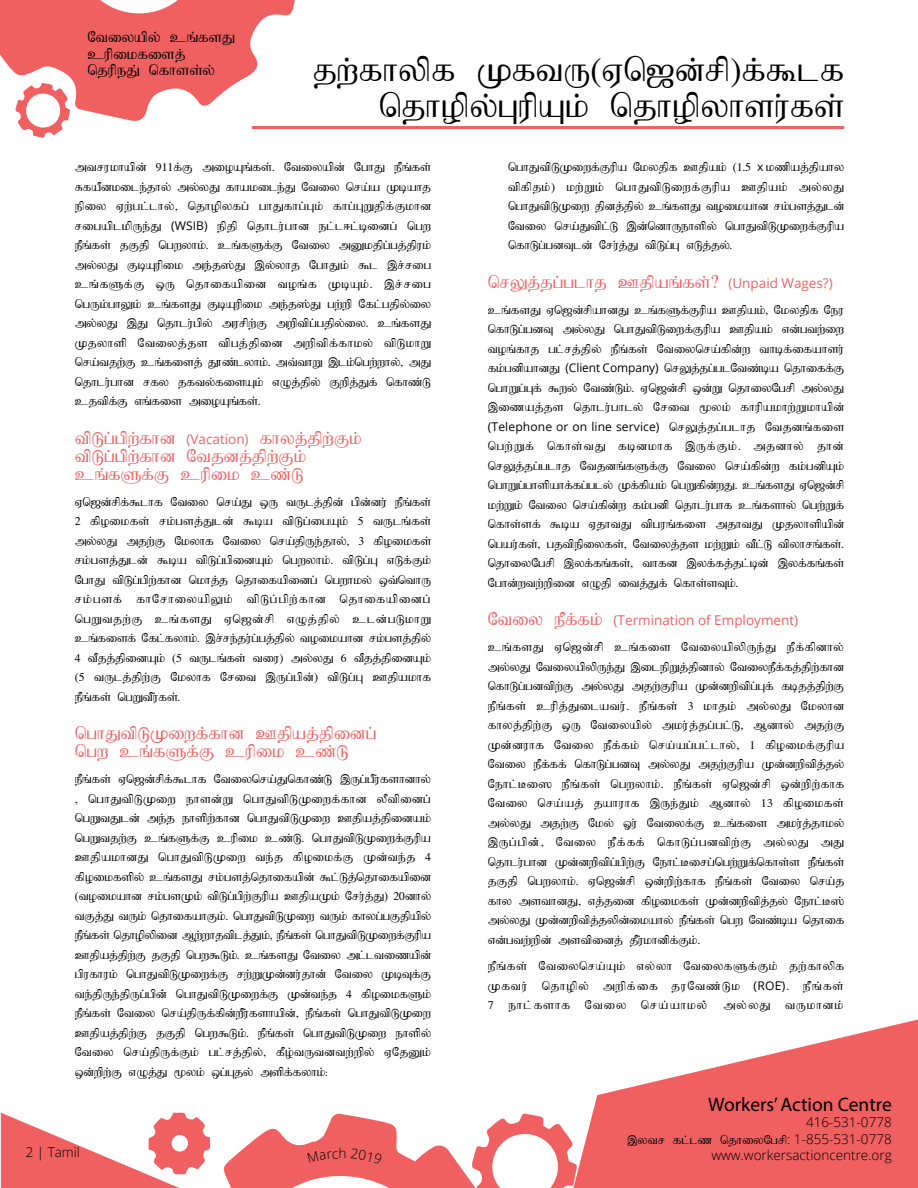
<style>
.page{position:relative;width:918px;height:1188px;background:#fff}
.page>*{position:absolute;margin:0;border:0;box-sizing:border-box;transform-origin:0 0}
.t1{font:37.5px/36px "Bamini";color:#000;text-align:right}
.t2{font:19.5px/18px "Bamini";color:#f16061}
.t3{font:19.5px "Myriad Pro";color:#000}
.t4{font:16.5px/16.5px "Bamini";color:#000}
.t5{font:13.5px/19.5px "Bamini";letter-spacing:-.005em;color:#000;text-align:justify}
.t6{font:300 13.5px "Open Sans";color:#000}
.t7{font:13.5px "Open Sans";color:#f16061}
.t8{font:12px "Open Sans";letter-spacing:.01em;color:#000}
.s1{font-family:"Open Sans";font-size:12px}
.s2{font-family:"Open Sans";font-size:13.5px}
.s3{font-family:"Bamini";font-size:13.5px}
.s4{font-family:"Bamini";font-size:19.5px}
.s5{font-family:"Open Sans";font-weight:300}
</style>
<div class="page">
<svg style="left:577px;top:1020px;width:341px;height:168px;fill:#f16061"></svg>
<svg style="left:0;top:0;width:295px;height:138px"></svg>
<hr style="left:252px;top:126px;width:592px;height:3px;background:#f16061">
<svg style="left:1px;top:1113px;width:576px;height:75px"></svg>
<p class="t4" style="left:87px;top:30px;width:149px">NTIYAPY; CQ;FSJ<br>CUPIKFISJ;<br>NJUPEJ; NFHSS;Y;</p>
<h1 class="t1" style="left:313px;top:54px;width:533px">JW;FHYPF KFTU(VN[D;RP)F;$LF<br>NJHOPY;GUPAK; NJHOPYHSU;FS;</h1>
<p class="t5" style="left:75px;top:158px;width:358px">MTRUKHAPD; 911F;F MIOAQ;FS;. NTIYAPD; NGHJ EPQ;FS; RFAPDKILE;JHY; MY;YJ FHAKILE;J NTIY NRA;A KBAHJ EPIY VW;GL;LHY;&gt; NJHOPYFG; GHJFHG;GK; FHG;GWJPF;FKHD RIGAPLKPUE;J <span class="s1">(WSIB)</span> EPJP NJHLU;GHD EL;L&lt;L;BIDG; NGW EPQ;FS; JFJP NGWYHK;. CQ;FSF;F NTIY MDKJPG;GJ;JPUK; MY;YJ FBAUPIK ME;J];J ,Y;YHJ NGHJK; $L ,R;RIG CQ;FSF;F XU NJHIFAPID TOQ;F KBAK;. ,R;RIG NGUK;GHYK; CQ;FSJ FBAUPIK ME;J];J GW;WP NFL;GJPY;IY MY;YJ ,J NJHLU;GPY; MURPW;F MWPTPG;GJPY;IY. CQ;FSJ KJYHSP NTIYJ;JS TPGJ;JPID MWPTPF;FHKY; TPLKHW NRA;TJW;F CQ;FISJ; J}Z;LYHK;. MT;THW ,LK;NGW;WHY;&gt; MJ NJHLU;GHD RFY JFTY;FISAK; VOJ;JPY; FWPJ;JF; NFHZ;L CJTPF;F VQ;FIS MIOAQ;FS;.</p>
<h2 class="t2" style="left:75px;top:430px;width:289px">TPLG;GPW;FHD <span class="s2">(Vacation)</span> FHYJ;JPW;FK;<br>TPLG;GPW;FHD NTJDJ;JPW;FK;<br>CQ;FSF;F CUPIK CZ;L</h2>
<p class="t5" style="left:75px;top:493px;width:358px">VN[D;RPF;$LHF NTIY NRA;J XU TULJ;JPD; GPD;DU; EPQ;FS; 2 FPOIKFS; RK;GSJ;JLD; $BA TPLG;IGAK; 5 TULQ;FS; MY;YJ MJW;F NKYHF NTIY NRA;JPUE;JHY;&gt; 3 FPOIKFS; RK;GSJ;JLD; $BA TPLG;GPIDAK; NGWYHK;. TPLG;G VLF;FK; NGHJ TPLG;GPW;FHD NKHJ;J NJHIFAPIDG; NGWHKY; XT;NTHU RK;GSF; FHNRHIYAPYK; TPLG;GPW;FHD NJHIFAPIDG; NGWTJW;F CQ;FSJ VN[D;RP VOJ;JPY; CLD;GLKHW CQ;FISF; NFL;FYHK;. ,R;RE;JU;G;GJ;JPY; TOIKAHD RK;GSJ;JPY; 4 TPJJ;JPIDAK; (5 TULQ;FS; TIU) MY;YJ 6 TPJJ;JPIDAK; (5 TULJ;JPW;F NKYHF NRIT ,UG;GPD;) TPLG;G CJPAKHF EPQ;FS; NGWTPU;FS;.</p>
<h2 class="t2" style="left:75px;top:725px;width:303px">NGHJTPLKIWF;FHD CJPAJ;JPIDG;<br>NGW CQ;FSF;F CUPIK CZ;L</h2>
<p class="t5" style="left:75px;top:770px;width:358px">EPQ;FS; VN[D;RPF;$LHF NTIYNRA;JNFHZ;L ,UG;GPU;FSHDHY; &gt; NGHJTPLKIW EHSD;W NGHJTPLKIWF;FHD YPTPIDG; NGWTJLD; ME;J EHSPW;FHD NGHJTPLKIW CJPAJ;JPIDAK; NGWTJW;F CQ;FSF;F CUPIK CZ;L. NGHJTPLKIWF;FUPA CJPAKHDJ NGHJTPLKIW TE;J FPOIKF;F KD;TE;J 4<br>FPOIKFSPY; CQ;FSJ RK;GSJ;NJHIFAPD; $L;LJ;NJHIFAPID (TOIKAHD RK;GSKK; TPLG;GPW;FUPA CJPAKK; NRU;J;J) 20DHY; TFJ;J TUK; NJHIFAHFK;. NGHJTPLKIW TUK; FHYG;GFJPAPY; EPQ;FS; NJHOPYPID MW;WHJTPLJ;JK;&gt; EPQ;FS; NGHJTPLKIWF;FUPA CJPAJ;JPW;F JFJP NGW$LK;. CQ;FSJ NTIY ML;LTIZAPD; GPUFHUK; NGHJTPLKIWF;F RW;WKD;DU;JHD; NTIY KBTF;F TE;JPUE;JPUG;GPD; NGHJTPLKIWF;F KD;TE;J 4 FPOIKFSK; EPQ;FS; NTIY NRA;JPUF;FPD;WPU;FSHAPD;&gt; EPQ;FS; NGHJTPLKIW CJPAJ;JPW;F JFJP NGW$LK;. EPQ;FS; NGHJTPLKIW EHSPY; NTIY NRA;JPUF;FK; GL;RJ;JPY;&gt; FPO;TUTDTW;WPY; VNJDK; XD;WPW;F VOJ;J %YK; XG;GJY; MSPF;FYHK;:</p>
<p class="t5" style="left:508px;top:158px;width:338px">NGHJTPLKIWF;FUPA NKYJPF CJPAK; (1.5 <span class="s1">x</span> KZPAJ;JPAHY TPFPJK;) KW;WK; NGHJTPLIWF;FUPA CJPAK; MY;YJ NGHJTPLKIW JPDJ;JPY; CQ;FSJ TOIKAHD RK;GSJ;JLD; NTIY NRA;JTPL;L ,D;NDHUEHSPY; NGHJTPLKIWF;FUPA NFHLG;GDTLD; NRU;J;J TPLG;G VLJ;JY;.</p>
<h2 class="t2" style="left:488px;top:274px;width:346px">NRYJ;JG;GLHJ CJPAQ;FS;? <span class="s2">(Unpaid Wages?)</span></h2>
<p class="t5" style="left:488px;top:301px;width:358px">CQ;FSJ VN[D;RPAHDJ CQ;FSF;FUPA CJPAK;&gt; NKYJPF NEU NFHLG;GDT MY;YJ NGHJTPLIWF;FUPA CJPAK; VD;GTW;IW TOQ;FHJ GL;RJ;JPY; EPQ;FS; NTIYNRA;FPD;W THBF;IFAHSU; FK;GDPAHDJ <span class="s1">(Client Company)</span> NRYJ;JG;GLNTZ;BA NJHIFF;F NGHWG;GF; $WY; NTZ;LK;. VN[D;RP XD;W NJHIYNGRP MY;YJ ,IZAJ;JS NJHLU;GHLY; NRIT %YK; FHUPAKHW;WKHAPD;</p>
<p class="t8" style="left:488px;top:418px;width:358px">(Telephone or on line service) <span class="s3">NRYJ;JG;GLHJ NTJDQ;FIS</span></p>
<p class="t5" style="left:488px;top:437px;width:358px">NGW;WF; NFHS;TJ FBDKHF ,UF;FK;. MJDHY; JHD; NRYJ;JG;GLHJ NTJDQ;FSF;F NTIY NRA;FPD;W FK;GDPAK; NGHWG;GHSPAHF;FG;GLY; KF;FPAK; NGWFPD;WJ. CQ;FSJ VN[D;RP KW;WK; NTIY NRA;FPD;W FK;GDP NJHLU;GHF CQ;FSHY; NGW;WF; NFHS;SF; $BA VJHTJ TPGUQ;FIS MJHTJ KJYHSPAPD; NGAU;FS;&gt; GJTPEPIYFS;&gt; NTIYJ;JS KW;WK; TPL;L TPYHRQ;FS;.<br>NJHIYNGRP ,YF;FQ;FS;&gt; THFD ,YF;FJ;JL;BD; ,YF;FQ;FS; NGHD;WTW;WPID VOJP ITJ;JF; NFHS;STK;.</p>
<p class="t7" style="left:488px;top:611px;width:312px"><span class="s4">NTIY EPF;FK;</span> (Termination of Employment)</p>
<p class="t5" style="left:488px;top:638px;width:358px">CQ;FSJ VN[D;RP CQ;FIS NTIYAPYPUE;J EPF;FPDHY; MY;YJ NTIYAPYPUE;J ,ILEPWJ;JPDHY; NTIYEPF;FJ;JPW;FHD NFHLG;GDTPW;F MY;YJ MJW;FUPA KD;DWPTPG;GF; FBJJ;JPW;F EPQ;FS; CUPJ;JILATU;. EPQ;FS; 3 KHJK; MY;YJ NKYHD FHYJ;JPW;F XU NTIYAPY; MKU;J;JG;GL;L&gt; MDHY; MJW;F KD;DUHF NTIY EPF;FK; NRA;AG;GL;LHY;&gt; 1 FPOIKF;FUPA NTIY EPF;FF; NFHLG;GDT MY;YJ MJW;FUPA KD;DWPTPJ;JY; NEHL;BI] EPQ;FS; NGWYHK;. EPQ;FS; VN[D;RP XD;WPW;FHF NTIY NRA;AJ; JAHUHF ,UE;JK; MDHY; 13 FPOIKFS; MY;YJ MJW;F NKY; XU; NTIYF;F CQ;FIS MKU;J;JHKY; ,UG;GPD;&gt; NTIY EPF;FF; NFHLG;GDTPW;F MY;YJ MJ NJHLU;GHD KD;DWPTPG;GPW;F NEHL;BIRG;NGW;WF;NFHS;S EPQ;FS; JFJP NGWYHK;. VN[D;RP XD;WPW;FHF EPQ;FS; NTIY NRA;J FHY MSTHDJ&gt; VJ;JID FPOIKFS; KD;DWPTPJ;JY; NEHL;B]; MY;YJ KD;DWPTPJ;JYPD;IKAHY; EPQ;FS; NGW NTZ;BA NJHIF VD;GTW;WPD; MSTPIDJ; JPU;KHDPF;FK;.</p>
<p class="t5" style="left:488px;top:957px;width:358px">EPQ;FS; NTIYNRA;AK; VY;YH NTIYFSF;FK; JW;FHYPF KFTU; NJHOPY; MWPF;IF JUNTZ;LK <span class="s1">(ROE)</span>;. EPQ;FS; 7 EHL;FSHF NTIY NRA;AHKY; MY;YJ TUKHDK;</p>
<p class="t6" style="left:26px;top:1142px;width:56px">2 | Tamil</p>
<h2 class="t3" style="left:708px;top:1092px;width:185px">Workers’ Action Centre</h2>
<p class="t6" style="left:806px;top:1113px;width:87px">416-531-0778</p>
<p class="t5" style="left:627px;top:1131px;width:266px">,YTR FL;LZ NJHIYNGRP<span class="s5">: 1-855-531-0778</span></p>
<p class="t6" style="left:711px;top:1146px;width:182px">www.workersactioncentre.org</p>
</div>
